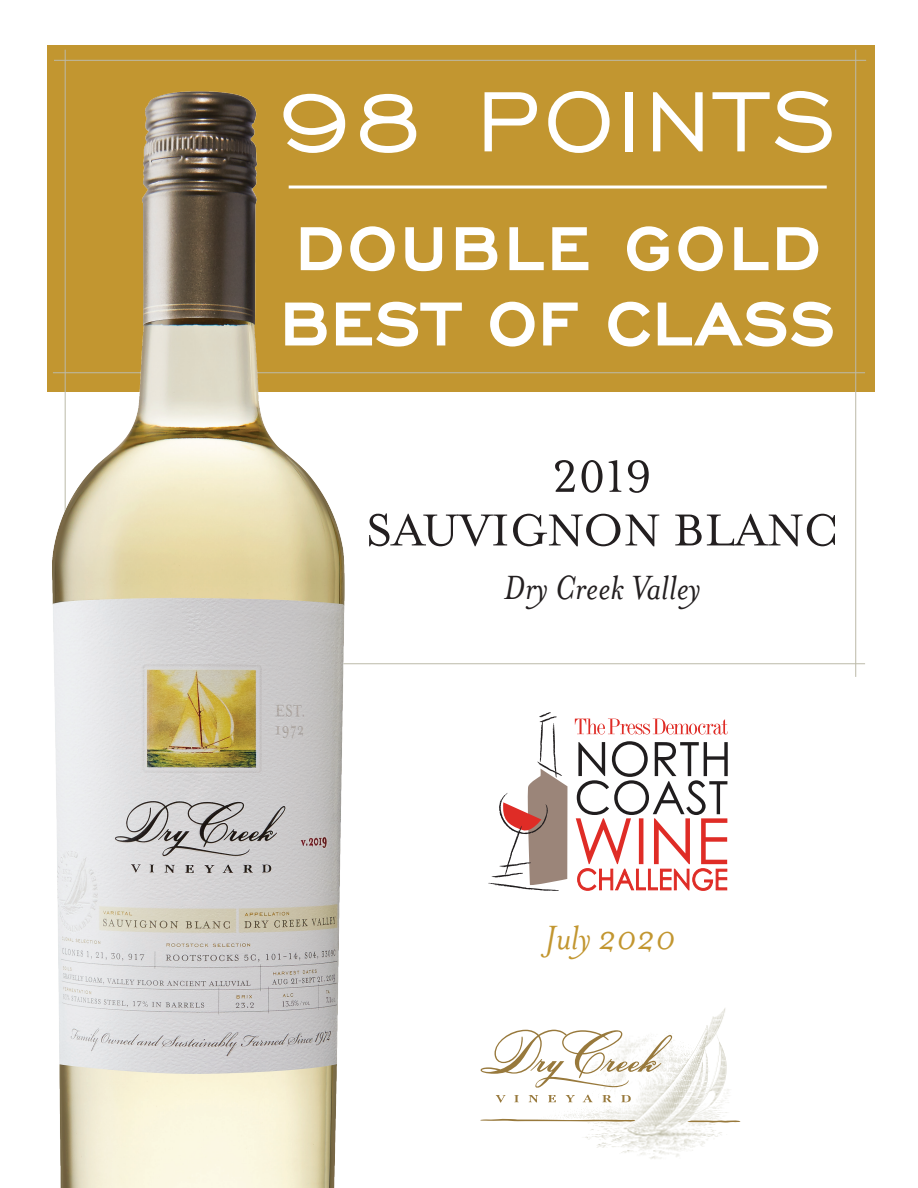
<style>
.page{position:relative;width:918px;height:1188px;background:#fff}
.page>*{position:absolute;margin:0;border:0;box-sizing:border-box;transform-origin:0 0}
.t1{font:109.65px "Engravers Gothic BT";letter-spacing:.03em;color:#fff}
.t2{font:700 81px "Engravers Gothic";letter-spacing:.025em;color:#fff}
.t3{font:700 81px "Engravers Gothic";letter-spacing:.045em;color:#fff}
.t4{font:51.45px "Mrs Eaves Small Caps";letter-spacing:.005em;color:#231f20}
.t5{font:italic 38.55px "Mrs Eaves";color:#231f20}
.t6{font:italic 38.55px "Mrs Eaves";color:#c29630}
</style>
<div class="page">
<div style="left:48px;top:45px;width:827px;height:347px;background:#c29630"></div>
<hr style="left:54px;top:60px;width:812px;height:1px;background:#bcbaa9">
<hr style="left:65px;top:50px;width:1px;height:679px;background:#bcbaa9">
<hr style="left:53px;top:372px;width:812px;height:1px;background:#bcbaa9">
<hr style="left:70px;top:663px;width:795px;height:1px;background:#bcbaa9">
<hr style="left:855px;top:50px;width:1px;height:627px;background:#bcbaa9">
<img style="left:536px;top:1008px;width:193px;height:151px">
<svg style="left:602px;top:1095px;width:10px;height:7px"></svg>
<svg style="left:621px;top:1095px;width:10px;height:7px"></svg>
<svg style="left:496px;top:1095px;width:10px;height:8px"></svg>
<svg style="left:514px;top:1095px;width:5px;height:7px"></svg>
<svg style="left:529px;top:1095px;width:9px;height:7px"></svg>
<svg style="left:548px;top:1095px;width:8px;height:7px"></svg>
<svg style="left:566px;top:1095px;width:9px;height:7px"></svg>
<svg style="left:583px;top:1095px;width:10px;height:7px"></svg>
<svg style="left:481px;top:1030px;width:191px;height:59px"></svg>
<svg style="left:480px;top:1119px;width:155px;height:3px"></svg>
<svg style="left:687px;top:1120px;width:53px;height:3px"></svg>
<svg style="left:575px;top:719px;width:153px;height:16px"></svg>
<svg style="left:576px;top:741px;width:152px;height:150px"></svg>
<svg style="left:488px;top:712px;width:79px;height:179px"></svg>
<img style="left:52px;top:91px;width:296px;height:1097px">
<hr style="left:289px;top:186px;width:538px;height:3px;background:#fff">
<p class="t1" style="left:278px;top:61px;width:560px">98 POINTS</p>
<p class="t3" style="left:295px;top:205px;width:527px">DOUBLE GOLD</p>
<p class="t2" style="left:280px;top:280px;width:558px">BEST OF CLASS</p>
<p class="t4" style="left:553px;top:449px;width:101px">2019</p>
<p class="t4" style="left:366px;top:502px;width:474px">SAUVIGNON BLANC</p>
<p class="t5" style="left:504px;top:567px;width:198px">Dry Creek Valley</p>
<p class="t6" style="left:545px;top:917px;width:132px">July 2020</p>
</div>
